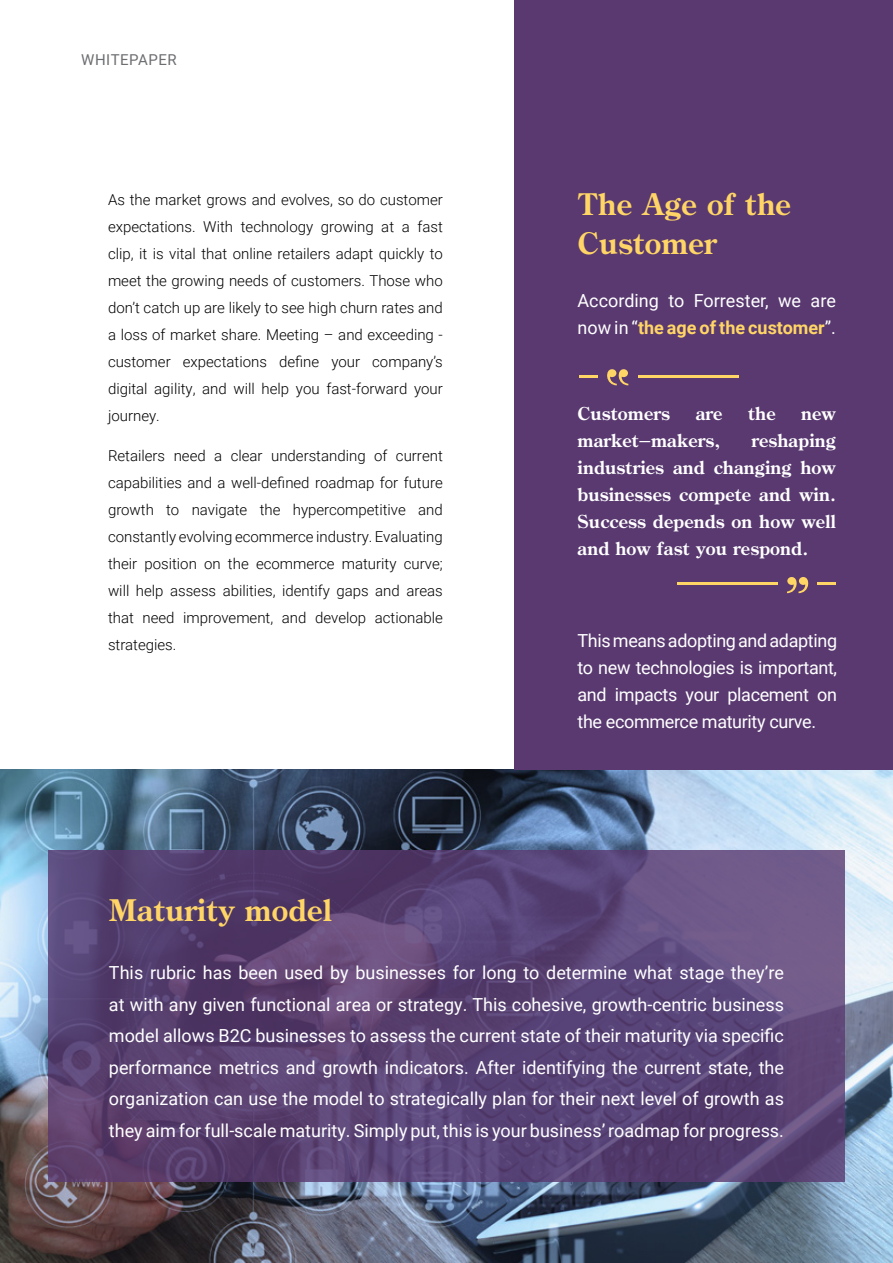
<style>
.page{position:relative;width:893px;height:1263px;background:#fff}
.page>*{position:absolute;margin:0;border:0;box-sizing:border-box;transform-origin:0 0}
.t1{font:700 30px/39px "MM Century Old";color:#ffd566}
.t2{font:18px/31.5px "Roboto";color:#fff;text-align:justify}
.t3{font:700 18px/27px "MM Century Old";color:#fff;text-align:justify}
.t4{font:300 15px/27px "Roboto";color:#000;text-align:justify}
.t5{font:15px "Roboto";letter-spacing:.03em;color:#6d6e71}
.s1{font-weight:700;color:#ffd566}
</style>
<div class="page">
<img style="left:0;top:770px;width:893px;height:493px">
<svg style="left:48px;top:851px;width:797px;height:331px;background:#5a4475"></svg>
<div style="left:515px;top:0;width:378px;height:770px;background:#593970"></div>
<svg style="left:607px;top:369px;width:21px;height:16px"></svg>
<svg style="left:579px;top:375px;width:18px;height:2px"></svg>
<hr style="left:638px;top:375px;width:100px;height:2px;background:#ffd566">
<svg style="left:787px;top:577px;width:22px;height:16px"></svg>
<svg style="left:818px;top:583px;width:18px;height:2px"></svg>
<hr style="left:677px;top:583px;width:100px;height:2px;background:#ffd566">
<p class="t5" style="left:81px;top:49px;width:97px">WHITEPAPER</p>
<p class="t4" style="left:108px;top:185px;width:336px">As the market grows and evolves, so do customer expectations. With technology growing at a fast clip, it is vital that online retailers adapt quickly to meet the growing needs of customers. Those who don’t catch up are likely to see high churn rates and a loss of market share. Meeting – and exceeding - customer expectations define your company’s digital agility, and will help you fast-forward your journey.</p>
<p class="t4" style="left:108px;top:441px;width:336px">Retailers need a clear understanding of current capabilities and a well-defined roadmap for future growth to navigate the hypercompetitive and constantly evolving ecommerce industry. Evaluating their position on the ecommerce maturity curve; will help assess abilities, identify gaps and areas that need improvement, and develop actionable strategies.</p>
<h1 class="t1" style="left:578px;top:186px;width:215px">The Age of the<br>Customer</h1>
<p class="t2" style="left:578px;top:286px;width:260px;line-height:27px">According to Forrester, we are now in “<span class="s1">the age of the customer</span>”.</p>
<p class="t3" style="left:578px;top:401px;width:94px">Customers</p>
<p class="t3" style="left:696px;top:401px;width:28px">are</p>
<p class="t3" style="left:748px;top:401px;width:29px">the</p>
<p class="t3" style="left:801px;top:401px;width:36px">new</p>
<p class="t3" style="left:578px;top:428px;width:144px">market-makers,</p>
<p class="t3" style="left:578px;top:428px;width:260px;text-indent:174px">reshaping industries and changing how businesses compete and win.<br>Success depends on how well and how fast you respond.</p>
<p class="t2" style="left:577px;top:627px;width:261px;line-height:27px">This means adopting and adapting to new technologies is important, and impacts your placement on the ecommerce maturity curve.</p>
<h1 class="t1" style="left:109px;top:893px;width:224px">Maturity model</h1>
<p class="t2" style="left:109px;top:956px;width:677px">This rubric has been used by businesses for long to determine what stage they’re at with any given functional area or strategy. This cohesive, growth-centric business model allows B2C businesses to assess the current state of their maturity via specific performance metrics and growth indicators. After identifying the current state, the organization can use the model to strategically plan for their next level of growth as they aim for full-scale maturity. Simply put, this is your business’ roadmap for progress.</p>
</div>
